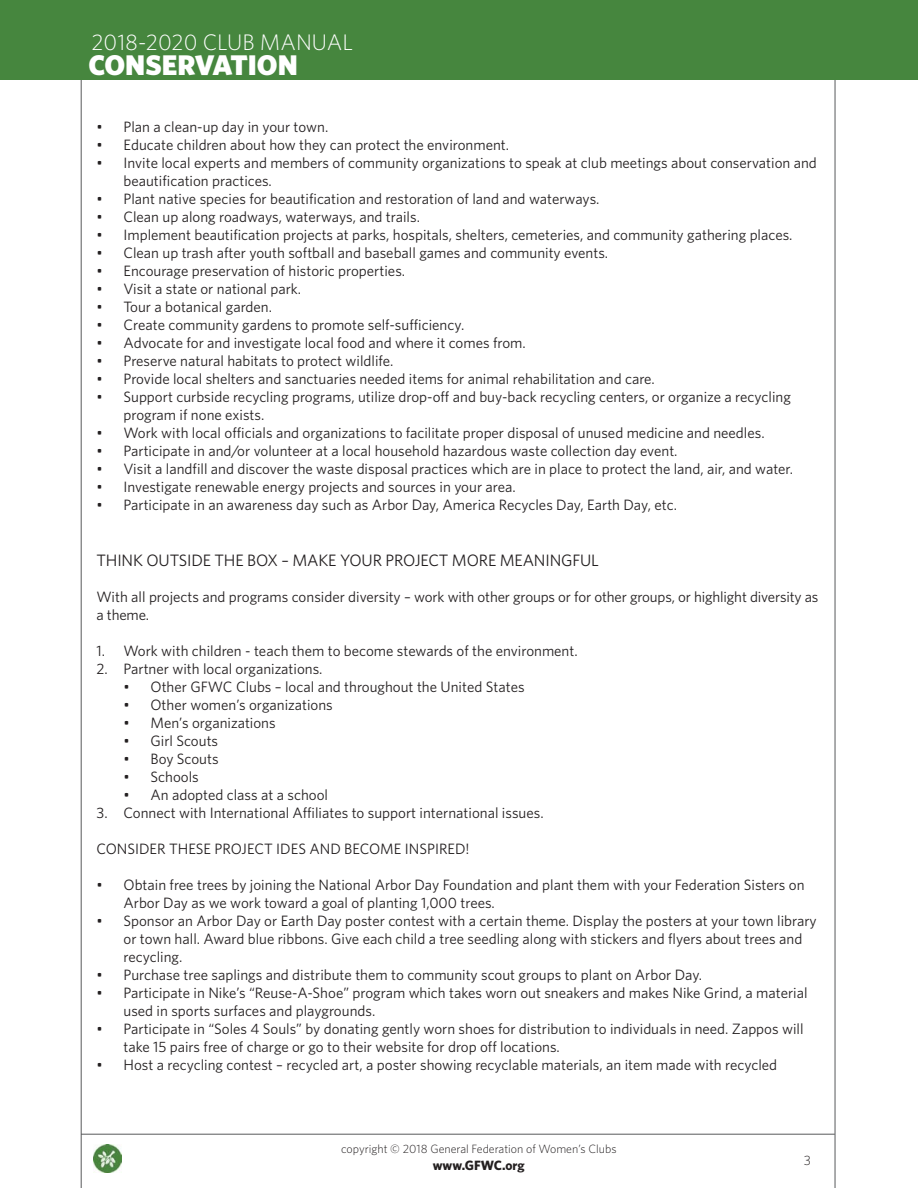
<style>
.page{position:relative;width:918px;height:1188px;background:#fff}
.page>*{position:absolute;margin:0;border:0;box-sizing:border-box;transform-origin:0 0}
.t1{font:900 28.5px "Whitney HTF";color:#fff}
.t2{font:300 22.5px "Whitney HTF";color:#fff}
.t3{font:16.5px "Whitney HTF";letter-spacing:-.01em;color:#231f20}
.t4{font:15px/18px "Whitney HTF";color:#231f20}
.t5{font:700 13.5px "Whitney HTF";color:#231f20}
.t6{font:300 13.5px "Whitney HTF";color:#231f20}
.t7{font:300 12px "Whitney HTF";color:#231f20}
</style>
<div class="page">
<img style="left:93px;top:1145px;width:28px;height:27px">
<hr style="left:81px;top:1134px;width:754px;height:1px;background:#58595b">
<hr style="left:81px;top:0;width:1px;height:1188px;background:#58595b">
<hr style="left:835px;top:0;width:1px;height:1188px;background:#58595b">
<div style="left:0;top:0;width:918px;height:80px;background:#46863e"></div>
<h2 class="t2" style="left:92px;top:33px;width:263px">2018-2020 CLUB MANUAL</h2>
<h1 class="t1" style="left:89px;top:55px;width:211px">CONSERVATION</h1>
<p class="t4" style="left:96px;top:119px;width:233px">• Plan a clean-up day in your town.</p>
<p class="t4" style="left:96px;top:137px;width:414px">• Educate children about how they can protect the environment.</p>
<p class="t4" style="left:123px;top:155px;width:695px;text-indent:-27px">• Invite local experts and members of community organizations to speak at club meetings about conservation and beautification practices.</p>
<p class="t4" style="left:96px;top:191px;width:505px">• Plant native species for beautification and restoration of land and waterways.</p>
<p class="t4" style="left:96px;top:209px;width:325px">• Clean up along roadways, waterways, and trails.</p>
<p class="t4" style="left:96px;top:227px;width:698px">• Implement beautification projects at parks, hospitals, shelters, cemeteries, and community gathering places.</p>
<p class="t4" style="left:96px;top:245px;width:513px">• Clean up trash after youth softball and baseball games and community events.</p>
<p class="t4" style="left:96px;top:263px;width:310px">• Encourage preservation of historic properties.</p>
<p class="t4" style="left:96px;top:281px;width:206px">• Visit a state or national park.</p>
<p class="t4" style="left:96px;top:299px;width:177px">• Tour a botanical garden.</p>
<p class="t4" style="left:96px;top:317px;width:369px">• Create community gardens to promote self-sufficiency.</p>
<p class="t4" style="left:96px;top:335px;width:431px">• Advocate for and investigate local food and where it comes from.</p>
<p class="t4" style="left:96px;top:353px;width:299px">• Preserve natural habitats to protect wildlife.</p>
<p class="t4" style="left:96px;top:371px;width:560px">• Provide local shelters and sanctuaries needed items for animal rehabilitation and care.</p>
<p class="t4" style="left:123px;top:389px;width:669px;text-indent:-27px">• Support curbside recycling programs, utilize drop-off and buy-back recycling centers, or organize a recycling program if none exists.</p>
<p class="t4" style="left:96px;top:425px;width:670px">• Work with local officials and organizations to facilitate proper disposal of unused medicine and needles.</p>
<p class="t4" style="left:96px;top:443px;width:583px">• Participate in and/or volunteer at a local household hazardous waste collection day event.</p>
<p class="t4" style="left:96px;top:461px;width:698px">• Visit a landfill and discover the waste disposal practices which are in place to protect the land, air, and water.</p>
<p class="t4" style="left:96px;top:479px;width:421px">• Investigate renewable energy projects and sources in your area.</p>
<p class="t4" style="left:96px;top:497px;width:582px">• Participate in an awareness day such as Arbor Day, America Recycles Day, Earth Day, etc.</p>
<p class="t3" style="left:96px;top:554px;width:504px">THINK OUTSIDE THE BOX – MAKE YOUR PROJECT MORE MEANINGFUL</p>
<p class="t4" style="left:96px;top:589px;width:723px">With all projects and programs consider diversity – work with other groups or for other groups, or highlight diversity as a theme.</p>
<p class="t4" style="left:96px;top:643px;width:483px">1. Work with children - teach them to become stewards of the environment.</p>
<p class="t4" style="left:96px;top:661px;width:228px">2. Partner with local organizations.</p>
<p class="t4" style="left:123px;top:679px;width:403px">• Other GFWC Clubs – local and throughout the United States</p>
<p class="t4" style="left:123px;top:697px;width:211px">• Other women’s organizations</p>
<p class="t4" style="left:123px;top:715px;width:154px">• Men’s organizations</p>
<p class="t4" style="left:123px;top:733px;width:96px">• Girl Scouts</p>
<p class="t4" style="left:123px;top:751px;width:97px">• Boy Scouts</p>
<p class="t4" style="left:123px;top:769px;width:77px">• Schools</p>
<p class="t4" style="left:123px;top:787px;width:206px">• An adopted class at a school</p>
<p class="t4" style="left:96px;top:805px;width:449px">3. Connect with International Affiliates to support international issues.</p>
<p class="t4" style="left:96px;top:841px;width:375px">CONSIDER THESE PROJECT IDES AND BECOME INSPIRED!</p>
<p class="t4" style="left:123px;top:877px;width:683px;text-indent:-27px">• Obtain free trees by joining the National Arbor Day Foundation and plant them with your Federation Sisters on<br>Arbor Day as we work toward a goal of planting 1,000 trees.</p>
<p class="t4" style="left:123px;top:913px;width:695px;text-indent:-27px">• Sponsor an Arbor Day or Earth Day poster contest with a certain theme. Display the posters at your town library or town hall. Award blue ribbons. Give each child a tree seedling along with stickers and flyers about trees and recycling.</p>
<p class="t4" style="left:96px;top:967px;width:607px">• Purchase tree saplings and distribute them to community scout groups to plant on Arbor Day.</p>
<p class="t4" style="left:123px;top:985px;width:686px;text-indent:-27px">• Participate in Nike’s “Reuse-A-Shoe” program which takes worn out sneakers and makes Nike Grind, a material used in sports surfaces and playgrounds.</p>
<p class="t4" style="left:123px;top:1021px;width:682px;text-indent:-27px">• Participate in “Soles 4 Souls” by donating gently worn shoes for distribution to individuals in need. Zappos will take 15 pairs free of charge or go to their website for drop off locations.</p>
<p class="t4" style="left:96px;top:1057px;width:682px">• Host a recycling contest – recycled art, a poster showing recyclable materials, an item made with recycled</p>
<p class="t7" style="left:341px;top:1145px;width:277px">copyright © 2018 General Federation of Women’s Clubs</p>
<p class="t5" style="left:433px;top:1157px;width:93px">www.GFWC.org</p>
<p class="t6" style="left:804px;top:1155px;width:9px">3</p>
</div>
